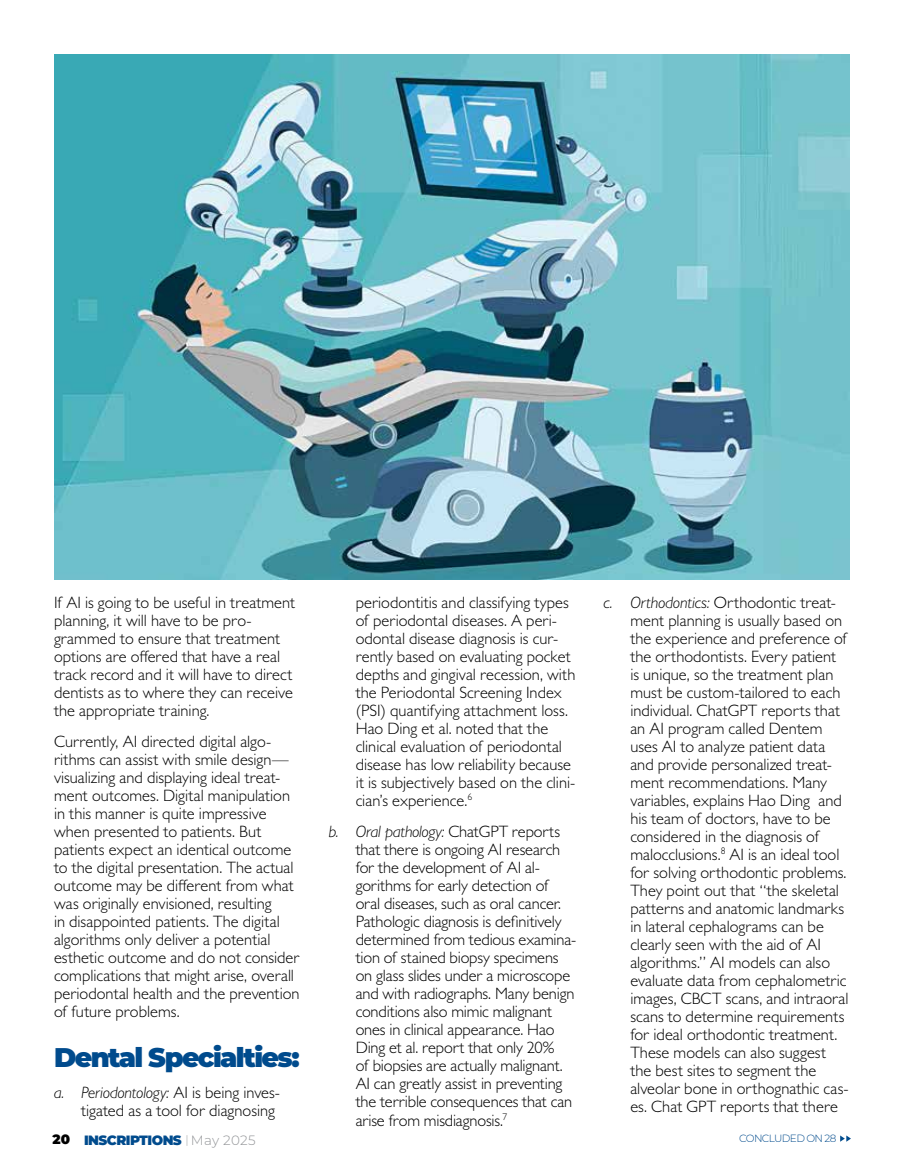
<style>
.page{position:relative;width:905px;height:1175px;background:#fff}
.page>*{position:absolute;margin:0;border:0;box-sizing:border-box;transform-origin:0 0}
.t1{font:900 27px "Montserrat";letter-spacing:-.06em;color:#004b8d}
.t2{font:300 16.5px/18px "Gill Sans";color:#000}
.t3{font:900 13.5px "Montserrat";letter-spacing:-.04em;color:#004b8d}
.t4{font:300 10.5px "Montserrat";letter-spacing:-.06em;color:#004b8d}
.s1{font-style:italic}
.s2{color:#000}
.s3{font-family:"Knockout HTF26 Junior Flyweight";font-weight:400;color:#939598}
.s4{font-weight:300;color:#939598}
</style>
<div class="page">
<svg style="left:840px;top:1135px;width:11px;height:6px"></svg>
<img style="left:54px;top:54px;width:795px;height:525px">
<p class="t2" style="left:54px;top:593px;width:243px">If AI is going to be useful in treatment planning, it will have to be pro&shy;grammed to ensure that treatment options are offered that have a real track record and it will have to direct dentists as to where they can receive the appropriate training.</p>
<p class="t2" style="left:54px;top:732px;width:247px">Currently, AI directed digital algo&shy;rithms can assist with smile design— visualizing and displaying ideal treat&shy;ment outcomes. Digital manipulation in this manner is quite impressive when presented to patients. But patients expect an identical outcome to the digital presentation. The actual outcome may be different from what was originally envisioned, resulting<br>in disappointed patients. The digital algorithms only deliver a potential esthetic outcome and do not consider complications that might arise, overall periodontal health and the prevention of future problems.</p>
<h1 class="t1" style="left:54px;top:1037px;width:247px">Dental Specialties:</h1>
<p class="t2" style="left:54px;top:1083px;width:227px;text-align:right"><span class="s1">a. Periodontology:</span> AI is being inves&shy;tigated as a tool for diagnosing</p>
<p class="t2" style="left:356px;top:593px;width:221px">periodontitis and classifying types of periodontal diseases. A peri&shy;odontal disease diagnosis is cur&shy;rently based on evaluating pocket depths and gingival recession, with the Periodontal Screening Index (PSI) quantifying attachment loss.<br>Hao Ding et al. noted that the clinical evaluation of periodontal disease has low reliability because it is subjectively based on the clini&shy;cian’s experience.<sup>6</sup></p>
<p class="t2" style="left:356px;top:822px;width:222px;text-indent:-27px"><span class="s1">b. Oral pathology:</span> ChatGPT reports that there is ongoing AI research for the development of AI al&shy;gorithms for early detection of oral diseases, such as oral cancer.<br>Pathologic diagnosis is definitively determined from tedious examina&shy;tion of stained biopsy specimens on glass slides under a microscope and with radiographs. Many benign conditions also mimic malignant ones in clinical appearance. Hao Ding et al. report that only 20%<br>of biopsies are actually malignant.<br>AI can greatly assist in preventing the terrible consequences that can arise from misdiagnosis.<sup>7</sup></p>
<p class="t2" style="left:630px;top:593px;width:220px;text-indent:-27px"><span class="s1">c. Orthodontics:</span> Orthodontic treat&shy;ment planning is usually based on the experience and preference of the orthodontists. Every patient is unique, so the treatment plan must be custom-tailored to each individual. ChatGPT reports that an AI program called Dentem uses AI to analyze patient data and provide personalized treat&shy;ment recommendations. Many variables, explains Hao Ding and his team of doctors, have to be considered in the diagnosis of malocclusions.<sup>8</sup> AI is an ideal tool for solving orthodontic problems.<br>They point out that “the skeletal patterns and anatomic landmarks in lateral cephalograms can be clearly seen with the aid of AI algorithms.” AI models can also evaluate data from cephalometric images, CBCT scans, and intraoral scans to determine requirements for ideal orthodontic treatment.<br>These models can also suggest the best sites to segment the alveolar bone in orthognathic cas&shy;es. Chat GPT reports that there</p>
<p class="t3" style="left:52px;top:1130px;width:204px"><span class="s2">20</span> INSCRIPTIONS <span class="s3">|</span> <span class="s4">May 2025</span></p>
<p class="t4" style="left:739px;top:1131px;width:99px">CONCLUDED ON 28</p>
</div>
